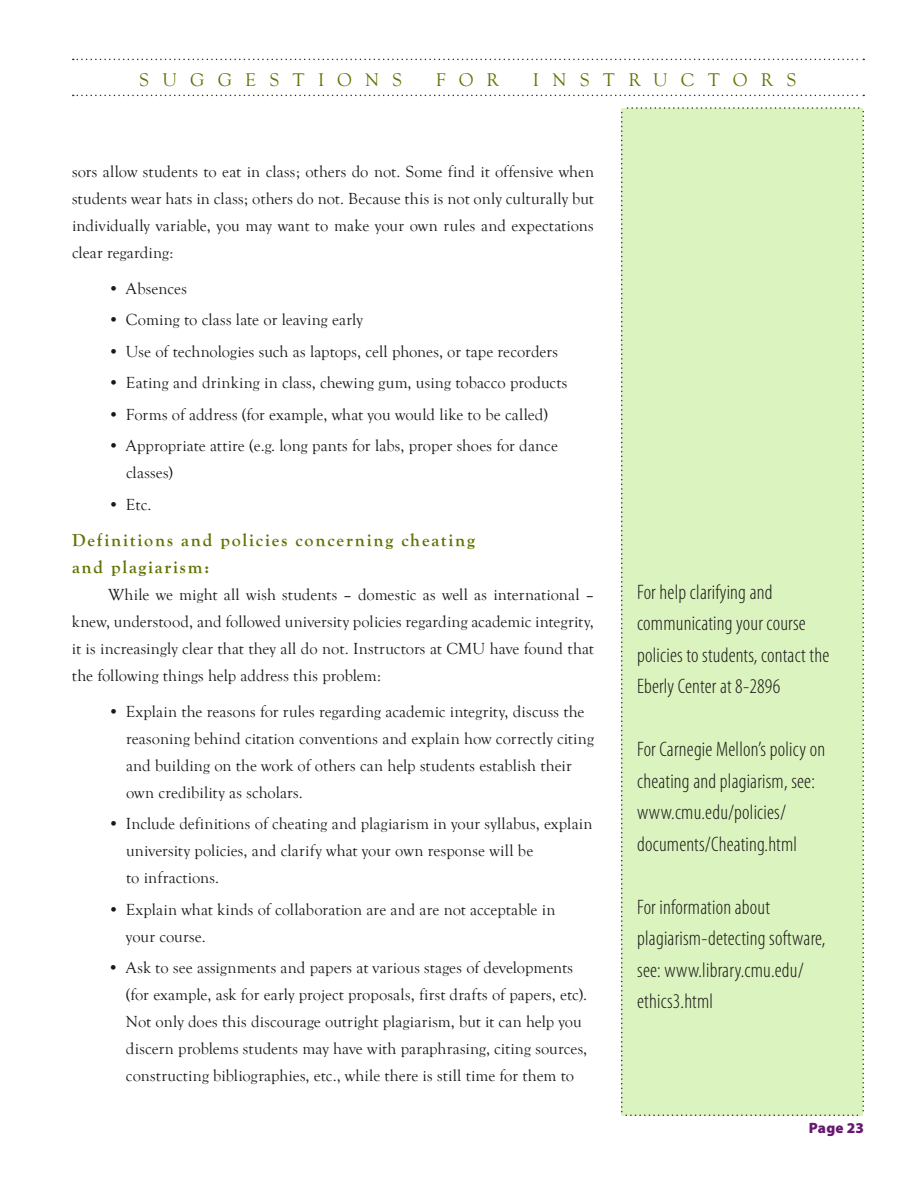
<style>
.page{position:relative;width:918px;height:1188px;background:#fff}
.page>*{position:absolute;margin:0;border:0;box-sizing:border-box;transform-origin:0 0}
.t1{font:300 condensed 21px/31.5px "Myriad Pro";letter-spacing:.01em;color:#1a1818}
.t2{font:18.9px "Goudy Old Style T";letter-spacing:.705em;color:#627100}
.t3{font:700 18px/27px "Goudy Old Style T";letter-spacing:.1em;color:#627100}
.t4{font:16.5px/27px "Goudy Old Style T";letter-spacing:.005em;color:#1a1818}
.t5{font:900 15px "Myriad Pro";letter-spacing:.005em;color:#661970}
</style>
<div class="page">
<svg style="left:73px;top:59px;width:791px;height:1px"></svg>
<svg style="left:73px;top:95px;width:791px;height:1px"></svg>
<div style="left:621px;top:107px;width:243px;height:1009px;background:#dbf3be"></div>
<p class="t2" style="left:140px;top:69px;width:264px">SUGGESTIONS</p>
<p class="t2" style="left:436px;top:69px;width:65px">FOR</p>
<p class="t2" style="left:533px;top:69px;width:265px">INSTRUCTORS</p>
<p class="t4" style="left:72px;top:158px;width:524px;text-align:justify">sors allow students to eat in class; others do not. Some find it offensive when students wear hats in class; others do not. Because this is not only culturally but individually variable, you may want to make your own rules and expectations clear regarding:</p>
<p class="t4" style="left:108px;top:275px;width:80px">• Absences</p>
<p class="t4" style="left:108px;top:307px;width:256px">• Coming to class late or leaving early</p>
<p class="t4" style="left:108px;top:338px;width:452px">• Use of technologies such as laptops, cell phones, or tape recorders</p>
<p class="t4" style="left:108px;top:370px;width:461px">• Eating and drinking in class, chewing gum, using tobacco products</p>
<p class="t4" style="left:108px;top:401px;width:442px">• Forms of address (for example, what you would like to be called)</p>
<p class="t4" style="left:126px;top:433px;width:433px;text-indent:-18px">• Appropriate attire (e.g. long pants for labs, proper shoes for dance classes)</p>
<p class="t4" style="left:108px;top:491px;width:45px">• Etc.</p>
<p class="t3" style="left:72px;top:527px;width:405px">Definitions and policies concerning cheating and plagiarism:</p>
<p class="t4" style="left:72px;top:581px;width:524px;text-align:justify;text-indent:36px">While we might all wish students – domestic as well as international – knew, understood, and followed university policies regarding academic integrity, it is increasingly clear that they all do not. Instructors at CMU have found that the following things help address this problem:</p>
<p class="t4" style="left:126px;top:698px;width:469px;text-indent:-18px">• Explain the reasons for rules regarding academic integrity, discuss the reasoning behind citation conventions and explain how correctly citing and building on the work of others can help students establish their own credibility as scholars.</p>
<p class="t4" style="left:126px;top:811px;width:468px;text-indent:-18px">• Include definitions of cheating and plagiarism in your syllabus, explain university policies, and clarify what your own response will be<br>to infractions.</p>
<p class="t4" style="left:126px;top:896px;width:431px;text-indent:-18px">• Explain what kinds of collaboration are and are not acceptable in your course.</p>
<p class="t4" style="left:126px;top:955px;width:463px;text-indent:-18px">• Ask to see assignments and papers at various stages of developments (for example, ask for early project proposals, first drafts of papers, etc).<br>Not only does this discourage outright plagiarism, but it can help you discern problems students may have with paraphrasing, citing sources, constructing bibliographies, etc., while there is still time for them to</p>
<p class="t1" style="left:637px;top:577px;width:194px">For help clarifying and communicating your course policies to students, contact the<br>Eberly Center at 8-2896</p>
<p class="t1" style="left:637px;top:734px;width:190px">For Carnegie Mellon’s policy on cheating and plagiarism, see: www.cmu.edu/policies/ documents/Cheating.html</p>
<p class="t1" style="left:637px;top:892px;width:190px">For information about plagiarism-detecting software, see: www.library.cmu.edu/ ethics3.html</p>
<p class="t5" style="left:809px;top:1120px;width:57px">Page 23</p>
</div>
